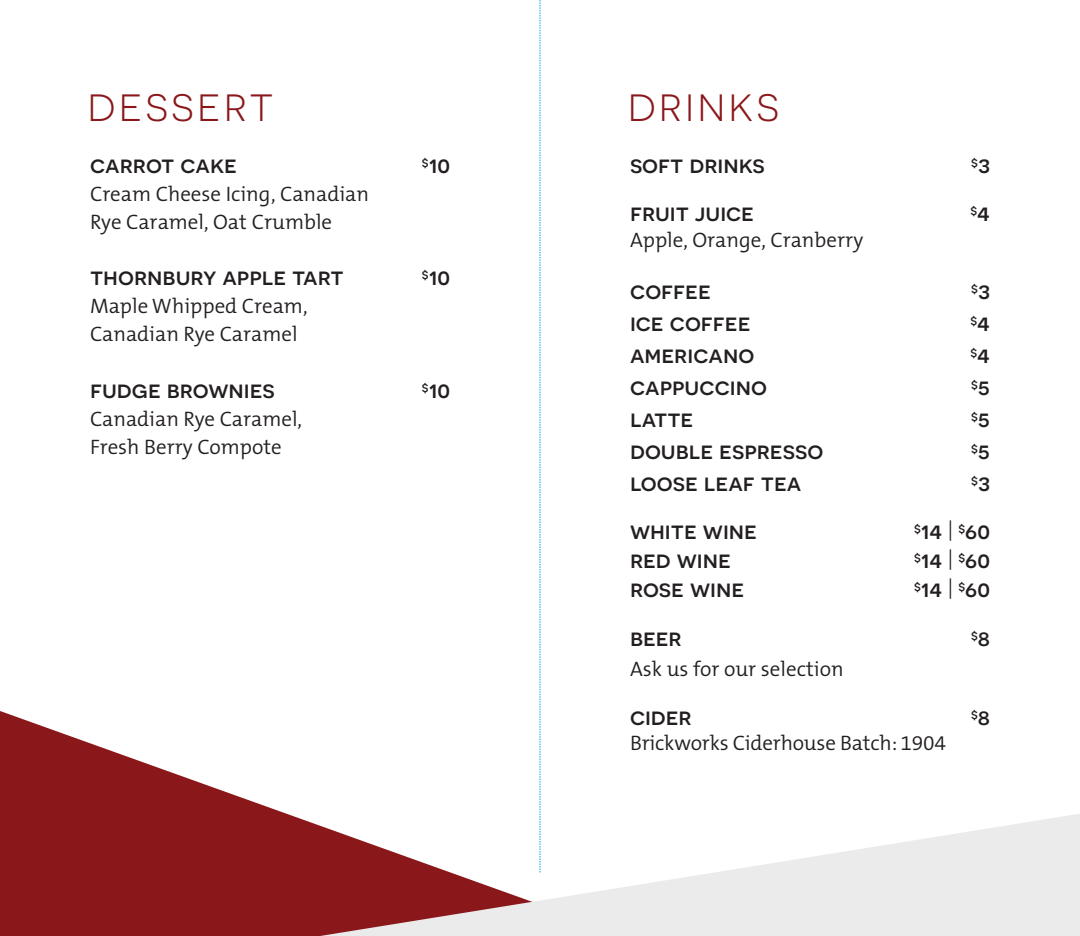
<style>
.page{position:relative;width:1080px;height:936px;background:#fff}
.page>*{position:absolute;margin:0;border:0;box-sizing:border-box;transform-origin:0 0}
.t1{font:38px "Novecentosanswide";letter-spacing:.1em;color:#8a181a}
.t2{font:500 24px "Novecentosanswide";color:#231f20}
.t3{font:300 21px/28px "The Mix B4";color:#231f20}
.t4{font:500 14px "Novecentosanswide";color:#231f20}
.s1{font-size:24px}
.s2{font-weight:400}
</style>
<div class="page">
<svg style="left:540px;top:0;width:1px;height:711px"></svg>
<svg style="left:0;top:711px;width:541px;height:225px;fill:#8a181a"></svg>
<svg style="left:320px;top:814px;width:760px;height:122px;fill:#ebebeb"></svg>
<h1 class="t1" style="left:88px;top:86px;width:187px">DESSERT</h1>
<h1 class="t1" style="left:628px;top:86px;width:152px">DRINKS</h1>
<p class="t2" style="left:630px;top:150px;width:136px">soft drinks</p>
<p class="t4" style="left:971px;top:153px;width:20px">$<span class="s1">3</span></p>
<p class="t2" style="left:630px;top:199px;width:126px">fruit juice</p>
<p class="t4" style="left:970px;top:202px;width:21px">$<span class="s1">4</span></p>
<p class="t3" style="left:630px;top:226px;width:235px">Apple, Orange, Cranberry</p>
<p class="t2" style="left:630px;top:276px;width:82px">coffee</p>
<p class="t4" style="left:971px;top:279px;width:20px">$<span class="s1">3</span></p>
<p class="t2" style="left:630px;top:308px;width:122px">ice coffee</p>
<p class="t4" style="left:970px;top:311px;width:21px">$<span class="s1">4</span></p>
<p class="t2" style="left:630px;top:340px;width:126px">americano</p>
<p class="t4" style="left:970px;top:343px;width:21px">$<span class="s1">4</span></p>
<p class="t2" style="left:630px;top:372px;width:138px">cappuccino</p>
<p class="t4" style="left:971px;top:375px;width:20px">$<span class="s1">5</span></p>
<p class="t2" style="left:630px;top:404px;width:65px">latte</p>
<p class="t4" style="left:971px;top:407px;width:20px">$<span class="s1">5</span></p>
<p class="t2" style="left:630px;top:436px;width:195px">double espresso</p>
<p class="t4" style="left:971px;top:439px;width:20px">$<span class="s1">5</span></p>
<p class="t2" style="left:630px;top:468px;width:173px">loose leaf tea</p>
<p class="t4" style="left:971px;top:471px;width:20px">$<span class="s1">3</span></p>
<p class="t2" style="left:630px;top:517px;width:128px">white wine</p>
<p class="t2" style="left:914px;top:517px;width:77px"><sup>$</sup>14 <span class="s2">|</span> <sup>$</sup>60</p>
<p class="t2" style="left:630px;top:546px;width:102px">red wine</p>
<p class="t2" style="left:914px;top:546px;width:77px"><sup>$</sup>14 <span class="s2">|</span> <sup>$</sup>60</p>
<p class="t2" style="left:630px;top:574px;width:116px">rose wine</p>
<p class="t2" style="left:914px;top:574px;width:77px"><sup>$</sup>14 <span class="s2">|</span> <sup>$</sup>60</p>
<p class="t2" style="left:630px;top:623px;width:53px">beer</p>
<p class="t4" style="left:971px;top:627px;width:20px">$<span class="s1">8</span></p>
<p class="t3" style="left:630px;top:656px;width:215px">Ask us for our selection</p>
<p class="t2" style="left:630px;top:702px;width:63px">cider</p>
<p class="t4" style="left:971px;top:705px;width:20px">$<span class="s1">8</span></p>
<p class="t3" style="left:630px;top:730px;width:318px">Brickworks Ciderhouse Batch: 1904</p>
<p class="t2" style="left:90px;top:150px;width:149px">carrot cake</p>
<p class="t2" style="left:422px;top:150px;width:30px"><sup>$</sup>10</p>
<p class="t3" style="left:90px;top:180px;width:281px">Cream Cheese Icing, Canadian<br>Rye Caramel, Oat Crumble</p>
<p class="t2" style="left:90px;top:263px;width:255px">thornbury apple tart</p>
<p class="t2" style="left:422px;top:263px;width:30px"><sup>$</sup>10</p>
<p class="t3" style="left:90px;top:293px;width:219px">Maple Whipped Cream,<br>Canadian Rye Caramel</p>
<p class="t2" style="left:90px;top:376px;width:186px">fudge brownies</p>
<p class="t2" style="left:422px;top:376px;width:30px"><sup>$</sup>10</p>
<p class="t3" style="left:90px;top:406px;width:214px">Canadian Rye Caramel,<br>Fresh Berry Compote</p>
</div>
